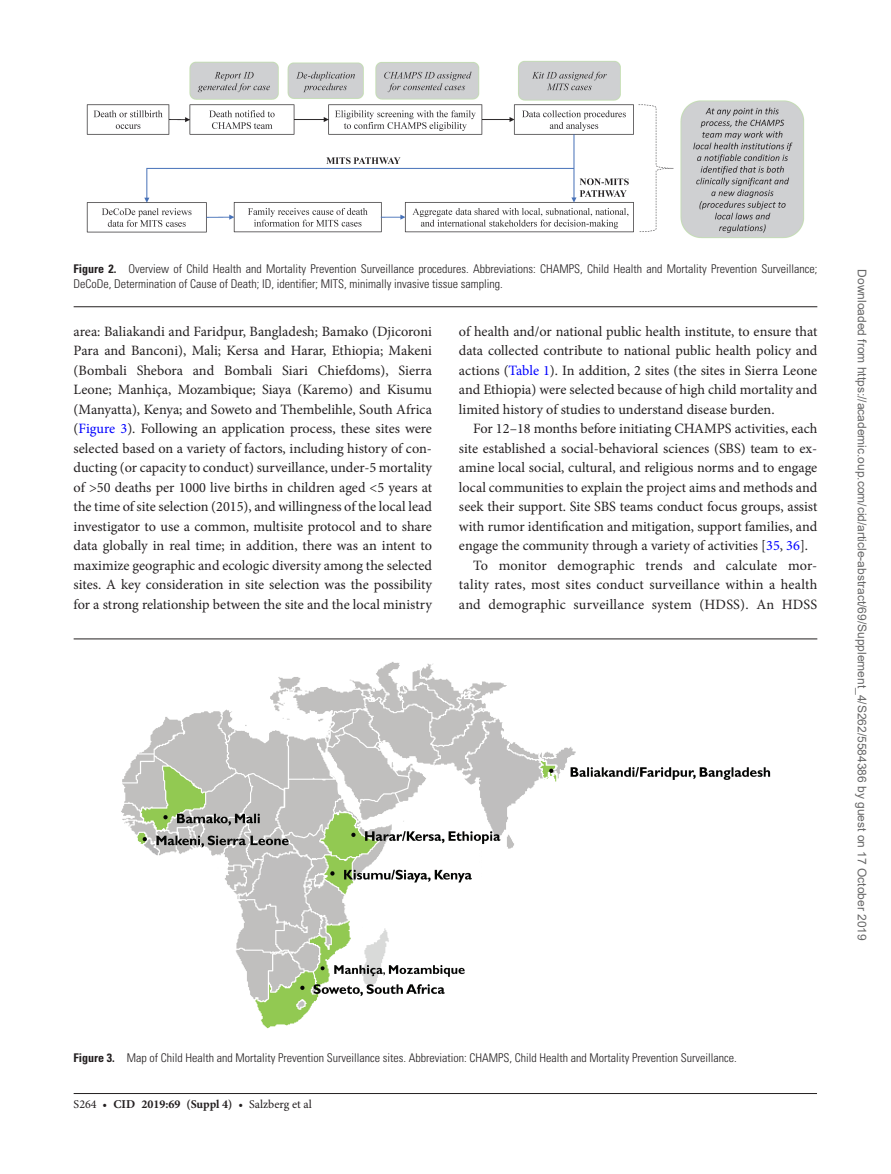
<style>
.page{position:relative;width:891px;height:1174px;background:#fff}
.page>*{position:absolute;margin:0;border:0;box-sizing:border-box;transform-origin:0 0}
.t1{font:14.25px/19.5px "Minion Pro";color:#231f20;text-align:justify}
.t2{font:300 condensed 12px/15px "Univers LT Std";color:#231f20}
.t3{font:12px "Arial";color:#666}
.t4{font:12px "Minion Pro";color:#231f20}
.s1{font-weight:700}
.s2{color:#00f}
</style>
<div class="page">
<hr style="left:74px;top:1093px;width:743px;height:1px;background:#231f20">
<hr style="left:74px;top:306px;width:743px;height:1px;background:#231f20">
<img style="left:86px;top:60px;width:719px;height:179px">
<hr style="left:74px;top:639px;width:743px;height:1px;background:#231f20">
<img style="left:121px;top:662px;width:649px;height:366px">
<p class="t2" style="left:74px;top:262px;width:745px"><span class="s1">Figure 2.</span> Overview of Child Health and Mortality Prevention Surveillance procedures. Abbreviations: CHAMPS, Child Health and Mortality Prevention Surveillance;<br>DeCoDe, Determination of Cause of Death; ID, identifier; MITS, minimally invasive tissue sampling.</p>
<p class="t1" style="left:74px;top:322px;width:360px">area: Baliakandi and Faridpur, Bangladesh; Bamako (Djicoroni Para and Banconi), Mali; Kersa and Harar, Ethiopia; Makeni (Bombali Shebora and Bombali Siari Chiefdoms), Sierra Leone; Manhiça, Mozambique; Siaya (Karemo) and Kisumu (Manyatta), Kenya; and Soweto and Thembelihle, South Africa (<span class="s2">Figure 3</span>). Following an application process, these sites were selected based on a variety of factors, including history of con&shy;ducting (or capacity to conduct) surveillance, under-5 mortality of &gt;50 deaths per 1000 live births in children aged &lt;5 years at the time of site selection (2015), and willingness of the local lead investigator to use a common, multisite protocol and to share data globally in real time; in addition, there was an intent to maximize geographic and ecologic diversity among the selected sites. A key consideration in site selection was the possibility for a strong relationship between the site and the local ministry</p>
<p class="t1" style="left:459px;top:322px;width:360px">of health and/or national public health institute, to ensure that data collected contribute to national public health policy and actions (<span class="s2">Table 1</span>). In addition, 2 sites (the sites in Sierra Leone and Ethiopia) were selected because of high child mortality and limited history of studies to understand disease burden.</p>
<p class="t1" style="left:473px;top:419px;width:346px">For 12–18 months before initiating CHAMPS activities, each</p>
<p class="t1" style="left:459px;top:439px;width:360px">site established a social-behavioral sciences (SBS) team to ex-</p>
<p class="t1" style="left:459px;top:458px;width:360px">amine local social, cultural, and religious norms and to engage</p>
<p class="t1" style="left:459px;top:477px;width:360px">local communities to explain the project aims and methods and</p>
<p class="t1" style="left:459px;top:497px;width:360px">seek their support. Site SBS teams conduct focus groups, assist</p>
<p class="t1" style="left:459px;top:516px;width:360px">with rumor identification and mitigation, support families, and</p>
<p class="t1" style="left:459px;top:536px;width:351px">engage the community through a variety of activities [<span class="s2">35</span>, <span class="s2">36</span>].</p>
<p class="t1" style="left:473px;top:555px;width:346px">To monitor demographic trends and calculate mor-</p>
<p class="t1" style="left:459px;top:575px;width:360px">tality rates, most sites conduct surveillance within a health</p>
<p class="t1" style="left:459px;top:594px;width:360px">and demographic surveillance system (HDSS). An HDSS</p>
<p class="t3" style="left:866px;top:269px;width:673px;rotate:90deg">Downloaded from https://academic.oup.com/cid/article-abstract/69/Supplement_4/S262/5584386 by guest on 17 October 2019</p>
<p class="t2" style="left:74px;top:1050px;width:665px"><span class="s1">Figure 3.</span> Map of Child Health and Mortality Prevention Surveillance sites. Abbreviation: CHAMPS, Child Health and Mortality Prevention Surveillance.</p>
<p class="t4" style="left:74px;top:1096px;width:240px">S264 • <span class="s1">cid 2019:69 (Suppl 4)</span> • Salzberg et al</p>
</div>
